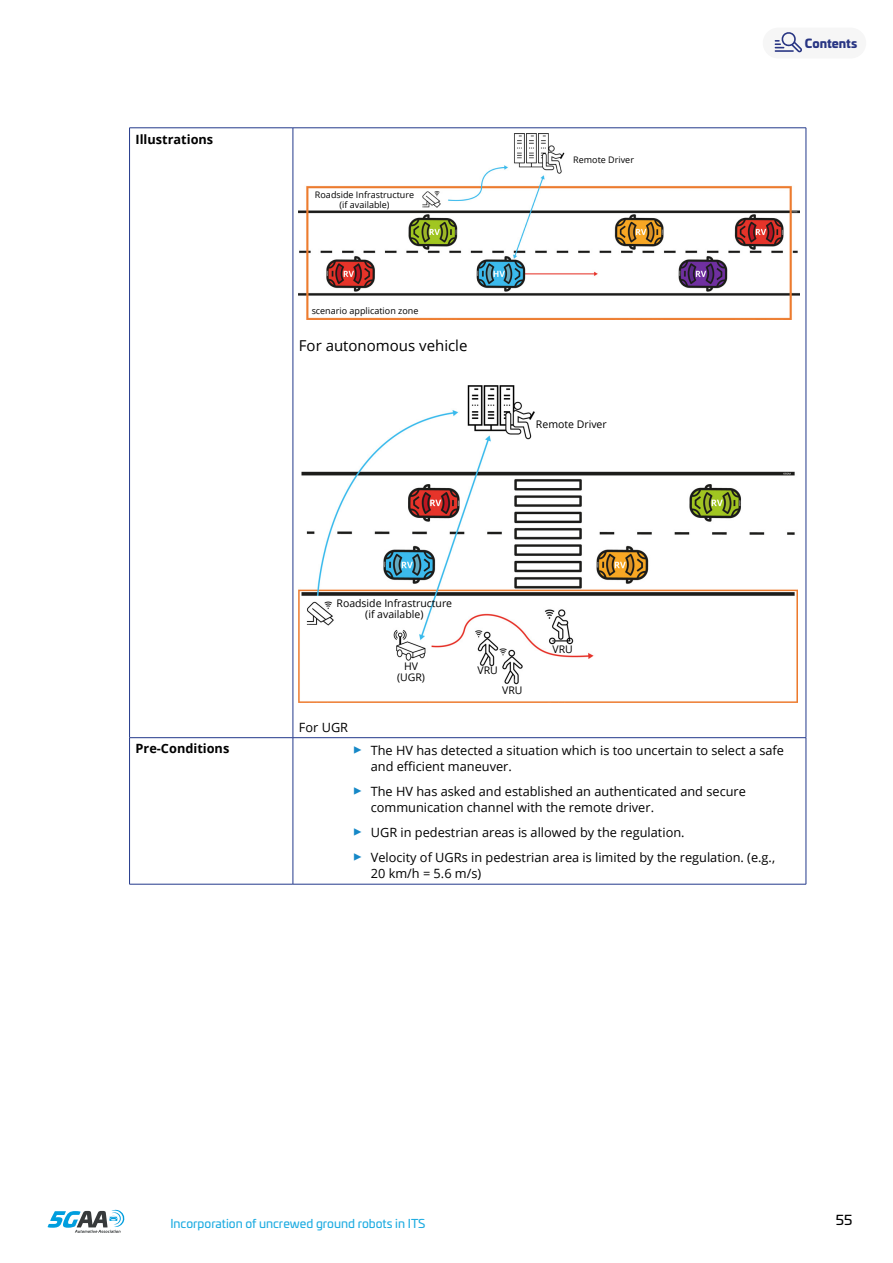
<style>
.page{position:relative;width:893px;height:1263px;background:#fff}
.page>*{position:absolute;margin:0;border:0;box-sizing:border-box;transform-origin:0 0}
.t1{font:15px "Open Sans";color:#000}
.t2{font:13.5px "Univia Pro";color:#000}
.t3{font:12.75px/15.8px "Open Sans";color:#000}
.t4{font:700 12.75px "Open Sans";color:#000}
.t5{font:12px "Univia Pro";color:#1eace1}
.t6{font:900 12px "Univia Pro";color:#283583}
.t7{font:10.5px/10.5px "Open Sans";color:#000;text-align:center}
.t8{font:9px/10.5px "Open Sans";color:#000;text-align:center}
.s1{color:#1688c7}
</style>
<div class="page">
<div style="left:763px;top:28px;width:103px;height:30px;background:#f6f6f6;border-radius:15px"></div>
<svg style="left:48px;top:1209px;width:77px;height:24px"></svg>
<svg style="left:775px;top:32px;width:27px;height:21px"></svg>
<hr style="left:129px;top:128px;width:164px;height:1px;background:#23398b">
<hr style="left:129px;top:128px;width:1px;height:609px;background:#23398b">
<hr style="left:293px;top:128px;width:513px;height:1px;background:#23398b">
<hr style="left:293px;top:128px;width:1px;height:609px;background:#23398b">
<hr style="left:806px;top:128px;width:1px;height:609px;background:#23398b">
<hr style="left:129px;top:737px;width:164px;height:1px;background:#23398b">
<hr style="left:129px;top:738px;width:1px;height:146px;background:#23398b">
<hr style="left:293px;top:737px;width:513px;height:1px;background:#23398b">
<hr style="left:293px;top:738px;width:1px;height:146px;background:#23398b">
<hr style="left:806px;top:738px;width:1px;height:146px;background:#23398b">
<hr style="left:129px;top:884px;width:164px;height:1px;background:#23398b">
<hr style="left:293px;top:884px;width:513px;height:1px;background:#23398b">
<img style="left:299px;top:134px;width:501px;height:186px">
<img style="left:299px;top:386px;width:499px;height:316px">
<p class="t4" style="left:136px;top:130px;width:79px">Illustrations</p>
<p class="t8" style="left:315px;top:189px;width:101px">Roadside Infrastructure (if available)</p>
<p class="t8" style="left:312px;top:305px;width:108px">scenario application zone</p>
<p class="t1" style="left:299px;top:336px;width:170px">For autonomous vehicle</p>
<p class="t8" style="left:573px;top:154px;width:62px">Remote Driver</p>
<p class="t7" style="left:536px;top:419px;width:72px">Remote Driver</p>
<p class="t6" style="left:805px;top:33px;width:54px">Contents</p>
<p class="t7" style="left:337px;top:598px;width:117px">Roadside Infrastructure (if available)</p>
<p class="t3" style="left:299px;top:719px;width:51px">For UGR</p>
<p class="t7" style="left:397px;top:661px;width:29px">HV (UGR)</p>
<p class="t7" style="left:477px;top:665px;width:22px">VRU</p>
<p class="t7" style="left:502px;top:685px;width:22px">VRU</p>
<p class="t7" style="left:552px;top:643px;width:22px">VRU</p>
<p class="t4" style="left:136px;top:740px;width:95px">Pre-Conditions</p>
<p class="t3" style="left:371px;top:742px;width:415px;text-indent:-18px"><span class="s1">✓</span> The HV has detected a situation which is too uncertain to select a safe and efficient maneuver.</p>
<p class="t3" style="left:371px;top:783px;width:377px;text-indent:-18px"><span class="s1">✓</span> The HV has asked and established an authenticated and secure communication channel with the remote driver.</p>
<p class="t3" style="left:353px;top:824px;width:333px"><span class="s1">✓</span> UGR in pedestrian areas is allowed by the regulation.</p>
<p class="t3" style="left:371px;top:849px;width:406px;text-indent:-18px"><span class="s1">✓</span> Velocity of UGRs in pedestrian area is limited by the regulation. (e.g.,<br>20 km/h = 5.6 m/s)</p>
<p class="t5" style="left:170px;top:1215px;width:257px">Incorporation of uncrewed ground robots in ITS</p>
<p class="t2" style="left:836px;top:1210px;width:18px">55</p>
</div>
